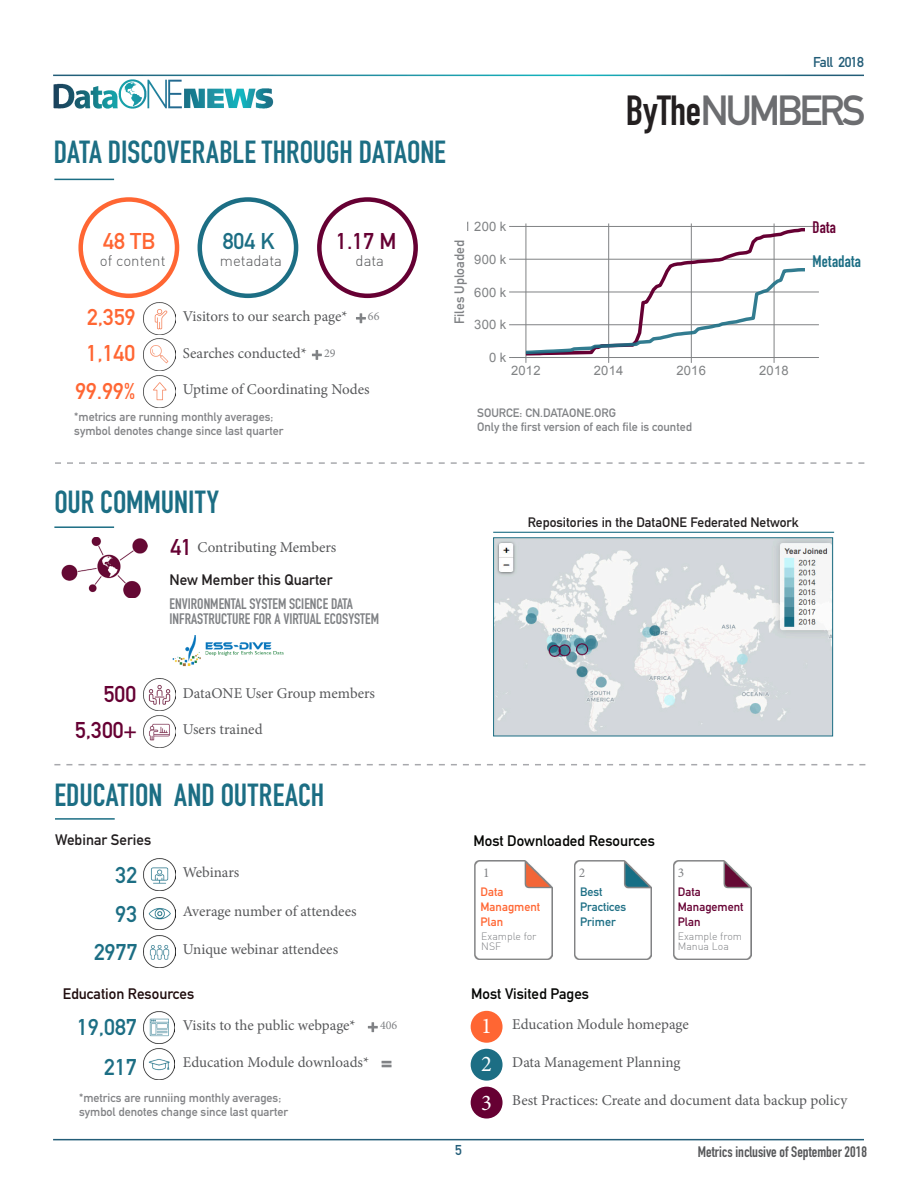
<style>
.page{position:relative;width:918px;height:1188px;background:#fff}
.page>*{position:absolute;margin:0;border:0;box-sizing:border-box;transform-origin:0 0}
.Head_2{font:700 41.4px "DIN Alternate";letter-spacing:-.075em;color:#6c6d70}
.SECTION_SUB{font:700 31.5px "DIN Condensed";color:#1c6e84}
.t1{font:700 22.5px "DIN Alternate";color:#1c6e84}
.t2{font:700 22.5px "DIN Alternate";color:#f63}
.t3{font:700 22.5px "DIN Alternate";color:#603}
.SECTION_SUB-2{font:22.5px "Minion Pro";color:#fff}
.t4{font:700 16.5px "DIN Condensed";letter-spacing:.02em;color:#1c6e84}
.t5{font:700 16.5px "DIN Condensed";color:#603}
.SECTION_SUB-3{font:15px "Minion Pro";letter-spacing:-.005em;color:#57585a}
.SECTION_SUB-4{font:700 15px "DIN Condensed";color:#808285}
.t6{font:700 15px "DIN Alternate";color:#040503}
.t7{font:700 15px "DIN Alternate";color:#231f20}
.t8{font:700 15px "DIN Condensed";color:#57585a}
.t9{font:300 15px "DIN";color:#57585a}
.t10{font:700 15px "DIN Alternate";color:#1f0c0d}
.t11{font:700 14.1px "DIN Alternate";letter-spacing:-.035em;color:#235d78}
.t12{font:700 13.5px "DIN Alternate";color:#231f20}
.SECTION_SUB-5{font:700 13.5px "DIN Alternate";color:#808285}
.SECTION_SUB-6{font:13.5px "Minion Pro";color:#808285}
.t13{font:13.05px "Arial";letter-spacing:.015em;color:#808284}
.t14{font:700 12px/14.4px "DIN Alternate";color:#818285}
.t15{font:700 12px "DIN Alternate";color:#808285}
.SECTION_SUB-7{font:700 12px/15px "DIN Alternate";color:#1c6e84}
.SECTION_SUB-8{font:700 12px/15px "DIN Alternate";color:#603}
.SECTION_SUB-9{font:700 12px/15px "DIN Alternate";color:#f63}
.t16{font:12px "Minion Pro";color:#808285}
.SECTION_SUB-10{font:300 10.5px/10.5px "DIN";color:#808285}
.s1{font-family:"DIN Condensed";color:#231f20}
</style>
<div class="page">
<hr style="left:53px;top:1139px;width:811px;height:1px;background:#235d78">
<img style="left:53px;top:79px;width:220px;height:30px">
<div style="left:198px;top:197px;width:100px;height:101px;border:4px solid #1c6e84;border-radius:50%"></div>
<hr style="left:512px;top:357px;width:307px;height:1px;background:#808284">
<hr style="left:512px;top:324px;width:307px;height:1px;background:#808284">
<hr style="left:512px;top:292px;width:307px;height:1px;background:#808284">
<hr style="left:512px;top:259px;width:307px;height:1px;background:#808284">
<hr style="left:512px;top:226px;width:307px;height:1px;background:#808284">
<hr style="left:525px;top:223px;width:1px;height:137px;background:#808284">
<hr style="left:608px;top:223px;width:1px;height:137px;background:#808284">
<hr style="left:691px;top:223px;width:1px;height:137px;background:#808284">
<hr style="left:774px;top:223px;width:1px;height:137px;background:#808284">
<svg style="left:522px;top:227px;width:286px;height:136px"></svg>
<div style="left:317px;top:197px;width:101px;height:101px;border:4px solid #603;border-radius:50%"></div>
<img style="left:172px;top:635px;width:112px;height:32px">
<hr style="left:54px;top:179px;width:60px;height:1px;background:#1c6e84">
<hr style="left:54px;top:526px;width:60px;height:2px;background:#1c6e84">
<hr style="left:55px;top:818px;width:60px;height:2px;background:#1c6e84">
<div style="left:78px;top:197px;width:101px;height:101px;border:4px solid #f63;border-radius:50%"></div>
<img style="left:143px;top:1011px;width:32px;height:32px">
<img style="left:61px;top:538px;width:86px;height:60px">
<img style="left:143px;top:1048px;width:32px;height:32px">
<svg style="left:55px;top:462px;width:809px;height:2px"></svg>
<svg style="left:54px;top:764px;width:811px;height:1px"></svg>
<img style="left:143px;top:302px;width:32px;height:32px">
<img style="left:143px;top:339px;width:32px;height:32px">
<img style="left:143px;top:376px;width:32px;height:32px">
<div style="left:473px;top:1013px;width:27px;height:27px;background:#f63;border-radius:50%"></div>
<div style="left:471px;top:1011px;width:32px;height:32px;border:4px solid #f63;border-radius:50%"></div>
<div style="left:473px;top:1051px;width:27px;height:27px;background:#1c6e84;border-radius:50%"></div>
<div style="left:471px;top:1049px;width:32px;height:32px;border:4px solid #1c6e84;border-radius:50%"></div>
<div style="left:473px;top:1089px;width:27px;height:27px;background:#603;border-radius:50%"></div>
<div style="left:471px;top:1087px;width:32px;height:32px;border:4px solid #603;border-radius:50%"></div>
<img style="left:143px;top:679px;width:32px;height:31px">
<img style="left:143px;top:715px;width:32px;height:32px">
<img style="left:475px;top:861px;width:78px;height:99px">
<img style="left:574px;top:861px;width:78px;height:99px">
<img style="left:673px;top:861px;width:78px;height:99px">
<img style="left:143px;top:898px;width:32px;height:32px">
<img style="left:143px;top:858px;width:32px;height:32px">
<img style="left:143px;top:936px;width:32px;height:32px">
<svg style="left:356px;top:313px;width:10px;height:10px"></svg>
<svg style="left:312px;top:350px;width:10px;height:10px"></svg>
<svg style="left:368px;top:1022px;width:10px;height:10px"></svg>
<svg style="left:382px;top:1061px;width:10px;height:6px"></svg>
<hr style="left:493px;top:532px;width:341px;height:1px;background:#1c6e84">
<img style="left:495px;top:539px;width:336px;height:195px">
<div style="left:493px;top:537px;width:340px;height:199px;border:1px solid #1c6e84"></div>
<p class="SECTION_SUB" style="left:54px;top:131px;width:394px">DATA DISCOVERABLE THROUGH DATAONE</p>
<p class="t11" style="left:813px;top:51px;width:52px">Fall 2018</p>
<p class="Head_2" style="left:626px;top:78px;width:241px"><span class="s1">ByThe</span>NUMBERS</p>
<p class="t2" style="left:103px;top:224px;width:53px">48 TB</p>
<p class="t9" style="left:100px;top:251px;width:67px">of content</p>
<p class="t2" style="left:87px;top:300px;width:50px">2,359</p>
<p class="t2" style="left:87px;top:336px;width:50px">1,140</p>
<p class="t1" style="left:223px;top:224px;width:53px">804 K</p>
<p class="t3" style="left:336px;top:224px;width:62px">1.17 M</p>
<p class="t9" style="left:220px;top:251px;width:64px">metadata</p>
<p class="t9" style="left:356px;top:251px;width:30px">data</p>
<p class="SECTION_SUB-3" style="left:183px;top:306px;width:166px">Visitors to our search page*</p>
<p class="SECTION_SUB-3" style="left:183px;top:343px;width:126px">Searches conducted*</p>
<p class="t16" style="left:324px;top:345px;width:13px">29</p>
<p class="t16" style="left:368px;top:308px;width:13px">66</p>
<p class="t2" style="left:75px;top:374px;width:62px">99.99%</p>
<p class="SECTION_SUB-3" style="left:183px;top:380px;width:188px">Uptime of Coordinating Nodes</p>
<p class="t14" style="left:74px;top:408px;width:211px">*metrics are running monthly averages; symbol denotes change since last quarter</p>
<p class="SECTION_SUB" style="left:54px;top:480px;width:166px">OUR COMMUNITY</p>
<p class="t3" style="left:170px;top:530px;width:23px">41</p>
<p class="SECTION_SUB-3" style="left:198px;top:537px;width:140px">Contributing Members</p>
<p class="t7" style="left:169px;top:568px;width:165px">New Member this Quarter</p>
<p class="SECTION_SUB-4" style="left:170px;top:594px;width:185px">ENVIRONMENTAL SYSTEM SCIENCE DATA</p>
<p class="SECTION_SUB-4" style="left:170px;top:609px;width:211px">INFRASTRUCTURE FOR A VIRTUAL ECOSYSTEM</p>
<p class="t13" style="left:463px;top:218px;width:44px">1 200 k</p>
<p class="SECTION_SUB-5" style="left:449px;top:324px;width:85px;rotate:-90deg">Files Uploaded</p>
<p class="t13" style="left:474px;top:251px;width:34px">900 k</p>
<p class="t13" style="left:474px;top:283px;width:34px">600 k</p>
<p class="t13" style="left:474px;top:316px;width:34px">300 k</p>
<p class="t13" style="left:489px;top:349px;width:19px">0 k</p>
<p class="t13" style="left:511px;top:361px;width:31px">2012</p>
<p class="t13" style="left:594px;top:361px;width:31px">2014</p>
<p class="t13" style="left:676px;top:361px;width:31px">2016</p>
<p class="t13" style="left:759px;top:361px;width:31px">2018</p>
<p class="t15" style="left:477px;top:403px;width:140px">SOURCE: CN.DATAONE.ORG</p>
<p class="t15" style="left:477px;top:418px;width:216px">Only the first version of each file is counted</p>
<p class="t5" style="left:813px;top:217px;width:25px">Data</p>
<p class="t4" style="left:813px;top:250px;width:50px">Metadata</p>
<p class="t12" style="left:528px;top:512px;width:273px">Repositories in the DataONE Federated Network</p>
<p class="t3" style="left:104px;top:677px;width:34px">500</p>
<p class="t3" style="left:75px;top:713px;width:64px">5,300+</p>
<p class="SECTION_SUB-3" style="left:183px;top:683px;width:194px">DataONE User Group members</p>
<p class="SECTION_SUB-3" style="left:183px;top:719px;width:81px">Users trained</p>
<p class="SECTION_SUB" style="left:54px;top:774px;width:272px">EDUCATION AND OUTREACH</p>
<p class="t7" style="left:55px;top:828px;width:98px">Webinar Series</p>
<p class="t1" style="left:116px;top:858px;width:23px">32</p>
<p class="SECTION_SUB-3" style="left:183px;top:862px;width:58px">Webinars</p>
<p class="t1" style="left:116px;top:897px;width:23px">93</p>
<p class="SECTION_SUB-3" style="left:183px;top:901px;width:175px">Average number of attendees</p>
<p class="t1" style="left:94px;top:935px;width:45px">2977</p>
<p class="SECTION_SUB-3" style="left:183px;top:939px;width:157px">Unique webinar attendees</p>
<p class="t10" style="left:63px;top:982px;width:133px">Education Resources</p>
<p class="t1" style="left:77px;top:1010px;width:61px">19,087</p>
<p class="SECTION_SUB-3" style="left:183px;top:1015px;width:174px">Visits to the public webpage*</p>
<p class="t1" style="left:104px;top:1049px;width:34px">217</p>
<p class="SECTION_SUB-3" style="left:183px;top:1052px;width:188px">Education Module downloads*</p>
<p class="t14" style="left:79px;top:1090px;width:204px">*metrics are runniing monthly averages;</p>
<p class="t14" style="left:79px;top:1104px;width:211px">symbol denotes change since last quarter</p>
<p class="t16" style="left:380px;top:1017px;width:19px">406</p>
<p class="t6" style="left:473px;top:829px;width:183px">Most Downloaded Resources</p>
<p class="SECTION_SUB-6" style="left:483px;top:864px;width:8px">1</p>
<p class="SECTION_SUB-6" style="left:579px;top:864px;width:8px">2</p>
<p class="SECTION_SUB-6" style="left:678px;top:864px;width:8px">3</p>
<p class="SECTION_SUB-9" style="left:481px;top:884px;width:61px">Data<br>Managment<br>Plan</p>
<p class="SECTION_SUB-7" style="left:580px;top:883px;width:48px">Best<br>Practices<br>Primer</p>
<p class="SECTION_SUB-8" style="left:678px;top:883px;width:67px">Data<br>Management<br>Plan</p>
<p class="SECTION_SUB-10" style="left:678px;top:931px;width:66px">Example from<br>Manua Loa</p>
<p class="SECTION_SUB-10" style="left:481px;top:931px;width:57px">Example for<br>NSF</p>
<p class="t6" style="left:471px;top:982px;width:119px">Most Visited Pages</p>
<p class="SECTION_SUB-3" style="left:512px;top:1014px;width:178px">Education Module homepage</p>
<p class="SECTION_SUB-2" style="left:481px;top:1011px;width:12px">1</p>
<p class="SECTION_SUB-2" style="left:481px;top:1049px;width:12px">2</p>
<p class="SECTION_SUB-2" style="left:481px;top:1087px;width:12px">3</p>
<p class="SECTION_SUB-3" style="left:512px;top:1052px;width:170px">Data Management Planning</p>
<p class="SECTION_SUB-3" style="left:512px;top:1090px;width:337px">Best Practices: Create and document data backup policy</p>
<p class="t11" style="left:455px;top:1140px;width:8px">5</p>
<p class="t8" style="left:698px;top:1141px;width:171px">Metrics inclusive of September 2018</p>
</div>
